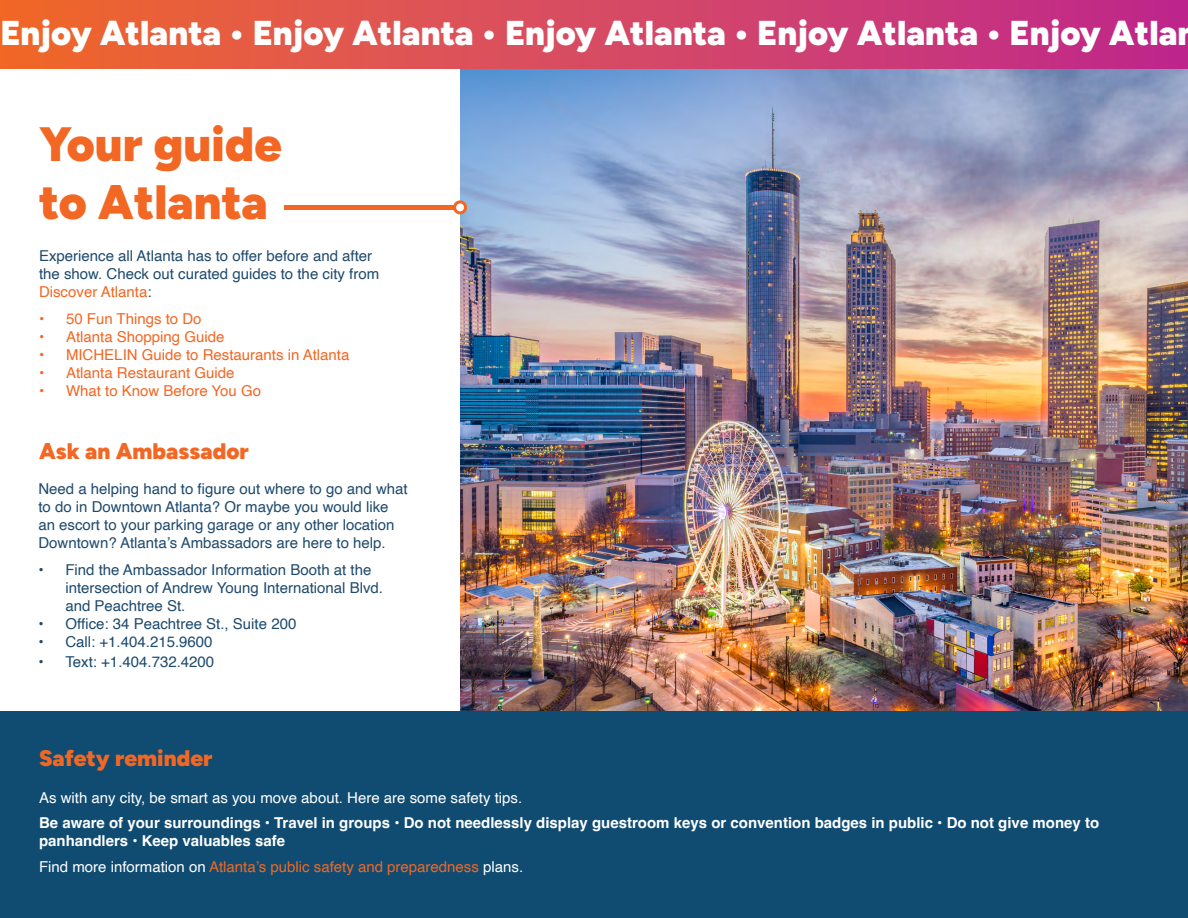
<style>
.page{position:relative;width:1188px;height:918px;background:#fff}
.page>*{position:absolute;margin:0;border:0;box-sizing:border-box;transform-origin:0 0}
.t1{font:300 48.15px/57.9px "Figtree";color:#f26723}
.t2{font:300 34.5px "Figtree";color:#fff}
.t3{font:300 22.5px "Figtree";color:#f26723}
.t4{font:15px/18px "Helvetica";color:#1e4a6d}
.t5{font:15px "Helvetica";color:#f26723}
.t6{font:700 15px/18px "Helvetica";color:#fff}
.t7{font:15px "Helvetica";color:#fff}
.s1{color:#f26723}
.s2{color:#fff}
</style>
<div class="page">
<hr style="left:284px;top:206px;width:525px;height:3px;background:#f26723">
<img style="left:460px;top:68px;width:728px;height:644px">
<div style="left:0;top:0;width:1188px;height:68px;background:linear-gradient(to right,#f06a2e,#be2991)"></div>
<div style="left:0;top:712px;width:1188px;height:206px;background:#104c72"></div>
<div style="left:455px;top:202px;width:11px;height:11px;background:#fff;border-radius:50%"></div>
<div style="left:453px;top:200px;width:14px;height:14px;border:3px solid #f26723;border-radius:50%"></div>
<h2 class="t2" style="left:0;top:13px;width:1199px">Enjoy Atlanta • Enjoy Atlanta • Enjoy Atlanta • Enjoy Atlanta • Enjoy Atlan</h2>
<h1 class="t1" style="left:39px;top:116px;width:244px">Your guide to Atlanta</h1>
<p class="t4" style="left:39px;top:247px;width:342px">Experience all Atlanta has to offer before and after the show. Check out curated guides to the city from<br><span class="s1">Discover Atlanta</span>:</p>
<p class="t5" style="left:39px;top:307px;width:164px">• 50 Fun Things to Do</p>
<p class="t5" style="left:39px;top:325px;width:187px">• Atlanta Shopping Guide</p>
<p class="t5" style="left:39px;top:343px;width:312px">• MICHELIN Guide to Restaurants in Atlanta</p>
<p class="t5" style="left:39px;top:361px;width:197px">• Atlanta Restaurant Guide</p>
<p class="t5" style="left:39px;top:379px;width:224px">• What to Know Before You Go</p>
<h3 class="t3" style="left:39px;top:439px;width:211px">Ask an Ambassador</h3>
<p class="t4" style="left:38px;top:480px;width:371px">Need a helping hand to figure out where to go and what to do in Downtown Atlanta? Or maybe you would like an escort to your parking garage or any other location Downtown? Atlanta’s Ambassadors are here to help.</p>
<p class="t4" style="left:65px;top:561px;width:319px;text-indent:-27px">• Find the Ambassador Information Booth at the intersection of Andrew Young International Blvd. and Peachtree St.</p>
<p class="t4" style="left:38px;top:615px;width:259px">• Office: 34 Peachtree St., Suite 200</p>
<p class="t4" style="left:38px;top:633px;width:176px">• Call: +1.404.215.9600</p>
<p class="t4" style="left:38px;top:653px;width:177px">• Text: +1.404.732.4200</p>
<h3 class="t3" style="left:39px;top:746px;width:175px">Safety reminder</h3>
<p class="t7" style="left:39px;top:786px;width:485px">As with any city, be smart as you move about. Here are some safety tips.</p>
<p class="t6" style="left:39px;top:815px;width:1062px">Be aware of your surroundings • Travel in groups • Do not needlessly display guestroom keys or convention badges in public • Do not give money to panhandlers • Keep valuables safe</p>
<p class="t5" style="left:39px;top:855px;width:486px"><span class="s2">Find more information on</span> Atlanta’s public safety and preparedness <span class="s2">plans.</span></p>
</div>
